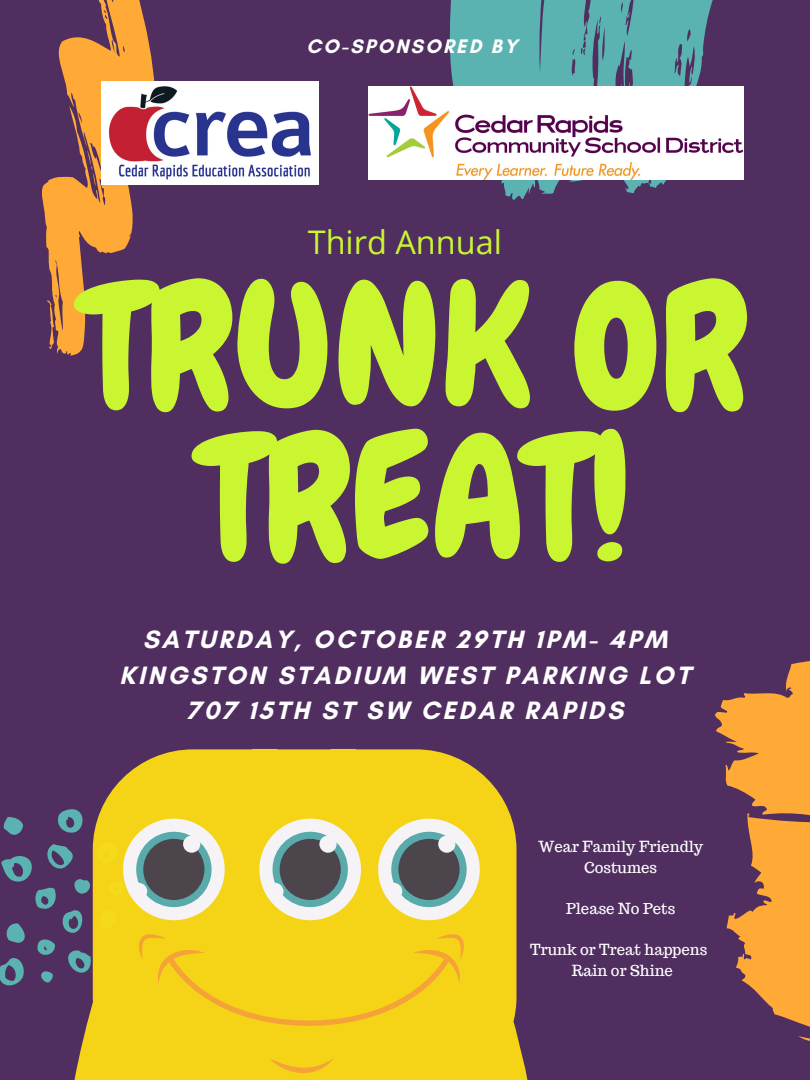
<style>
.page{position:relative;width:810px;height:1080px;background:#502e60}
.page>*{position:absolute;margin:0;border:0;box-sizing:border-box;transform-origin:0 0}
.t1{font:170.75px/151.6px "Chewy";color:#c9f631;text-align:center}
.t2{font:32.5px "Open Sans";color:#c9f631}
.t3{font:700 25.62px/35.6px "Glacial Indifference";letter-spacing:.11em;color:#fff;text-align:center}
.t4{font:700 20px "Glacial Indifference";letter-spacing:.11em;color:#fff}
.t5{font:15px/20.6px "Trocchi";color:#fff;text-align:center}
</style>
<div class="page">
<svg style="left:716px;top:661px;width:94px;height:366px;fill:#ffaa36"></svg>
<svg style="left:798px;top:1036px;width:12px;height:5px"></svg>
<svg style="left:450px;top:0;width:266px;height:199px;fill:#5ab3b0"></svg>
<svg style="left:42px;top:0;width:128px;height:356px"></svg>
<svg style="left:85px;top:150px;width:12px;height:36px"></svg>
<svg style="left:58px;top:811px;width:5px;height:19px"></svg>
<svg style="left:3px;top:817px;width:20px;height:18px"></svg>
<svg style="left:0;top:844px;width:63px;height:141px"></svg>
<svg style="left:63px;top:749px;width:465px;height:331px;fill:#f5d317"></svg>
<div style="left:378px;top:819px;width:102px;height:101px;background:#f5f3f6;border-radius:50%"></div>
<svg style="left:391px;top:832px;width:76px;height:75px"></svg>
<div style="left:398px;top:839px;width:62px;height:61px;background:#4c474a;border-radius:50%"></div>
<div style="left:385px;top:883px;width:17px;height:17px;background:#f5f3f6;border-radius:50%"></div>
<div style="left:438px;top:836px;width:17px;height:17px;background:#f5f3f6;border-radius:50%"></div>
<svg style="left:259px;top:819px;width:102px;height:101px;background:#f2f1f2"></svg>
<svg style="left:273px;top:832px;width:75px;height:75px"></svg>
<div style="left:280px;top:839px;width:61px;height:61px;background:#4c474a;border-radius:50%"></div>
<div style="left:266px;top:883px;width:18px;height:17px;background:#f5f3f6;border-radius:50%"></div>
<svg style="left:319px;top:836px;width:18px;height:17px"></svg>
<div style="left:123px;top:819px;width:102px;height:101px;background:#f5f3f6;border-radius:50%"></div>
<svg style="left:136px;top:832px;width:76px;height:75px"></svg>
<div style="left:143px;top:839px;width:61px;height:61px;background:#4c474a;border-radius:50%"></div>
<div style="left:130px;top:883px;width:17px;height:17px;background:#f5f3f6;border-radius:50%"></div>
<div style="left:183px;top:836px;width:17px;height:17px;background:#f5f3f6;border-radius:50%"></div>
<svg style="left:269px;top:1058px;width:65px;height:15px"></svg>
<svg style="left:139px;top:934px;width:325px;height:92px;background:#f5cf19"></svg>
<img style="left:102px;top:81px;width:217px;height:103px">
<img style="left:369px;top:86px;width:374px;height:93px">
<p class="t4" style="left:306px;top:34px;width:213px">CO-SPONSORED BY</p>
<p class="t2" style="left:308px;top:219px;width:196px">Third Annual</p>
<h1 class="t1" style="left:82px;top:272px;width:667px">TRUNK OR<br>TREAT!</h1>
<p class="t3" style="left:119px;top:621px;width:573px">SATURDAY, OCTOBER 29TH 1PM- 4PM<br>KINGSTON STADIUM WEST PARKING LOT<br>707 15TH ST SW CEDAR RAPIDS</p>
<p class="t5" style="left:538px;top:836px;width:167px">Wear Family Friendly<br>Costumes</p>
<p class="t5" style="left:566px;top:898px;width:111px">Please No Pets</p>
<p class="t5" style="left:530px;top:939px;width:179px">Trunk or Treat happens<br>Rain or Shine</p>
</div>
